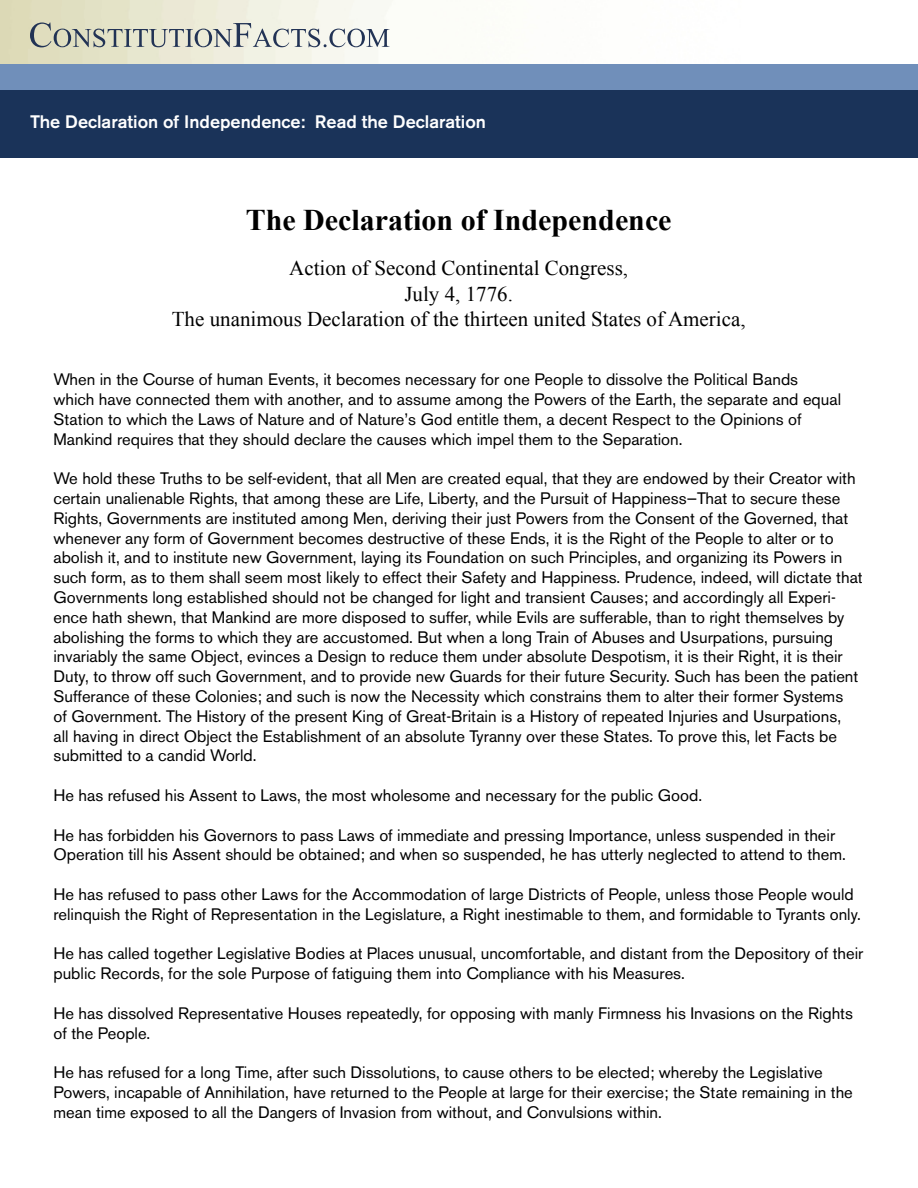
<style>
.page{position:relative;width:918px;height:1188px;background:#fff}
.page>*{position:absolute;margin:0;border:0;box-sizing:border-box;transform-origin:0 0}
.t1{font:700 30px "Times New Roman";color:#000}
.t2{font:21px/25.2px "Times New Roman";color:#000;text-align:center}
.t3{font:500 18px "Akzidenz Grotesk BE";color:#fff}
.t4{font:16.5px/19.8px "Akzidenz Grotesk BE";color:#000}
.s1{font-family:"Times New Roman";font-weight:700;font-style:italic;font-size:15px;color:#708fba}
</style>
<div class="page">
<div style="left:1px;top:85px;width:917px;height:73px;background:#1a3359"></div>
<div style="left:0;top:64px;width:918px;height:26px;background:#708fba"></div>
<svg style="left:30px;top:22px;width:359px;height:25px;background:#c4c7bf"></svg>
<p class="t3" style="left:30px;top:110px;width:542px">The Declaration of Independence: Read the Declaration <span class="s1">(Continued)</span></p>
<h1 class="t1" style="left:246px;top:203px;width:427px">The Declaration of Independence</h1>
<p class="t2" style="left:172px;top:255px;width:575px">Action of Second Continental Congress,<br>July 4, 1776.<br>The unanimous Declaration of the thirteen united States of America,</p>
<p class="t4" style="left:53px;top:369px;width:789px">When in the Course of human Events, it becomes necessary for one People to dissolve the Political Bands which have connected them with another, and to assume among the Powers of the Earth, the separate and equal Station to which the Laws of Nature and of Nature’s God entitle them, a decent Respect to the Opinions of Mankind requires that they should declare the causes which impel them to the Separation.</p>
<p class="t4" style="left:53px;top:468px;width:811px">We hold these Truths to be self-evident, that all Men are created equal, that they are endowed by their Creator with certain unalienable Rights, that among these are Life, Liberty, and the Pursuit of Happiness—That to secure these Rights, Governments are instituted among Men, deriving their just Powers from the Consent of the Governed, that whenever any form of Government becomes destructive of these Ends, it is the Right of the People to alter or to abolish it, and to institute new Government, laying its Foundation on such Principles, and organizing its Powers in such form, as to them shall seem most likely to effect their Safety and Happiness. Prudence, indeed, will dictate that Governments long established should not be changed for light and transient Causes; and accordingly all Experi&shy;ence hath shewn, that Mankind are more disposed to suffer, while Evils are sufferable, than to right themselves by abolishing the forms to which they are accustomed. But when a long Train of Abuses and Usurpations, pursuing invariably the same Object, evinces a Design to reduce them under absolute Despotism, it is their Right, it is their Duty, to throw off such Government, and to provide new Guards for their future Security. Such has been the patient Sufferance of these Colonies; and such is now the Necessity which constrains them to alter their former Systems<br>of Government. The History of the present King of Great-Britain is a History of repeated Injuries and Usurpations,<br>all having in direct Object the Establishment of an absolute Tyranny over these States. To prove this, let Facts be submitted to a candid World.</p>
<p class="t4" style="left:53px;top:785px;width:650px">He has refused his Assent to Laws, the most wholesome and necessary for the public Good.</p>
<p class="t4" style="left:53px;top:825px;width:794px">He has forbidden his Governors to pass Laws of immediate and pressing Importance, unless suspended in their<br>Operation till his Assent should be obtained; and when so suspended, he has utterly neglected to attend to them.</p>
<p class="t4" style="left:53px;top:884px;width:809px">He has refused to pass other Laws for the Accommodation of large Districts of People, unless those People would relinquish the Right of Representation in the Legislature, a Right inestimable to them, and formidable to Tyrants only.</p>
<p class="t4" style="left:53px;top:944px;width:811px">He has called together Legislative Bodies at Places unusual, uncomfortable, and distant from the Depository of their public Records, for the sole Purpose of fatiguing them into Compliance with his Measures.</p>
<p class="t4" style="left:53px;top:1003px;width:801px">He has dissolved Representative Houses repeatedly, for opposing with manly Firmness his Invasions on the Rights of the People.</p>
<p class="t4" style="left:53px;top:1062px;width:801px">He has refused for a long Time, after such Dissolutions, to cause others to be elected; whereby the Legislative<br>Powers, incapable of Annihilation, have returned to the People at large for their exercise; the State remaining in the mean time exposed to all the Dangers of Invasion from without, and Convulsions within.</p>
</div>
